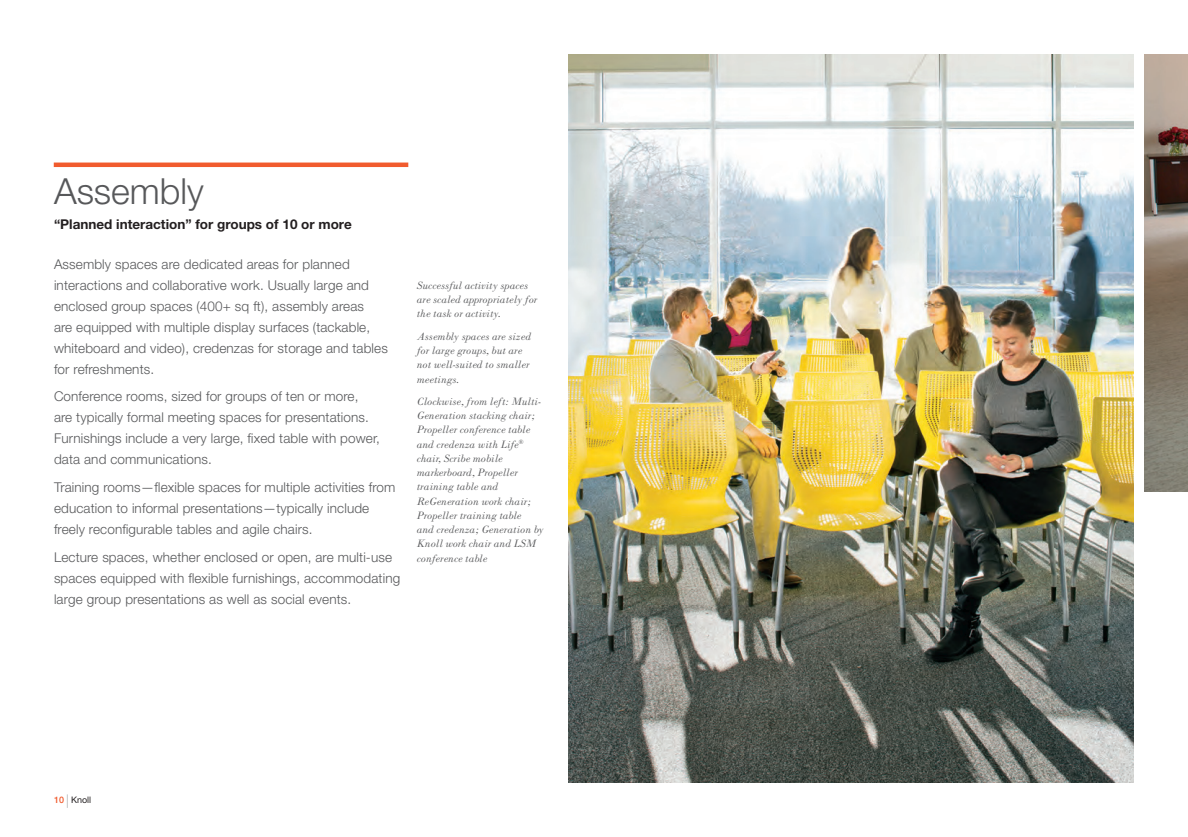
<style>
.page{position:relative;width:1188px;height:837px;background:#fff}
.page>*{position:absolute;margin:0;border:0;box-sizing:border-box;transform-origin:0 0}
.t1{font:300 36px "Helvetica Neue LT Std";color:#57585a}
.t2{font:300 13.5px/21px "Helvetica Neue LT Std";letter-spacing:.01em;color:#57585a}
.t3{font:700 13.5px "Helvetica Neue LT Std";color:#231f20}
.t4{font:italic 10.8px/14.2px "Bodoni MT Std";color:#57585a}
.t5{font:9px "Helvetica Neue LT Std";color:#231f20}
.s1{font-weight:500;color:#f15b2e}
.s2{font-weight:300;font-size:13.5px;color:#939598}
</style>
<div class="page">
<img style="left:1145px;top:54px;width:43px;height:438px">
<hr style="left:54px;top:163px;width:354px;height:4px;background:#f15b2e">
<img style="left:568px;top:54px;width:566px;height:729px">
<h1 class="t1" style="left:54px;top:178px;width:151px">Assembly</h1>
<p class="t3" style="left:54px;top:219px;width:299px">“Planned interaction” for groups of 10 or more</p>
<p class="t2" style="left:54px;top:255px;width:335px">Assembly spaces are dedicated areas for planned interactions and collaborative work. Usually large and enclosed group spaces (400+ sq ft), assembly areas<br>are equipped with multiple display surfaces (tackable, whiteboard and video), credenzas for storage and tables for refreshments.</p>
<p class="t2" style="left:54px;top:387px;width:327px">Conference rooms, sized for groups of ten or more, are typically formal meeting spaces for presentations.<br>Furnishings include a very large, fixed table with power, data and communications.</p>
<p class="t2" style="left:54px;top:478px;width:343px">Training rooms—flexible spaces for multiple activities from education to informal presentations—typically include freely reconfigurable tables and agile chairs.</p>
<p class="t2" style="left:54px;top:548px;width:348px">Lecture spaces, whether enclosed or open, are multi-use spaces equipped with flexible furnishings, accommodating large group presentations as well as social events.</p>
<p class="t4" style="left:417px;top:279px;width:122px">Successful activity spaces are scaled appropriately for the task or activity.</p>
<p class="t4" style="left:417px;top:330px;width:116px">Assembly spaces are sized for large groups, but are not well-suited to smaller meetings.</p>
<p class="t4" style="left:417px;top:395px;width:128px">Clockwise, from left: Multi-<br>Generation stacking chair;<br>Propeller conference table and credenza with Life<sup>® </sup>chair, Scribe mobile markerboard, Propeller training table and<br>ReGeneration work chair;<br>Propeller training table<br>and credenza; Generation by<br>Knoll work chair and LSM conference table</p>
<p class="t5" style="left:54px;top:797px;width:39px"><span class="s1">10</span> <span class="s2">|</span> Knoll</p>
</div>
